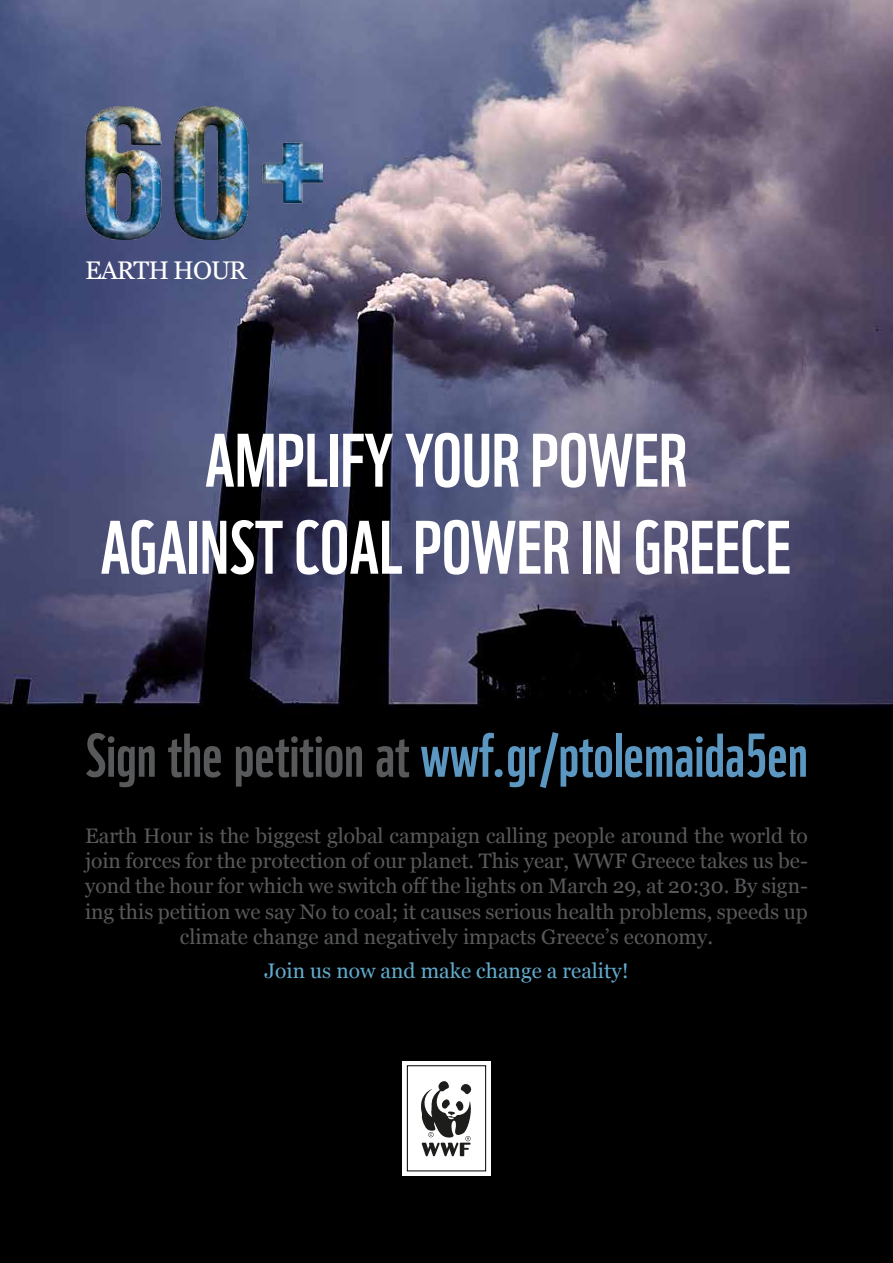
<style>
.page{position:relative;width:893px;height:1263px;background:#fff}
.page>*{position:absolute;margin:0;border:0;box-sizing:border-box;transform-origin:0 0}
.t1{font:73.5px/87px "WWF";color:#fff;text-align:center}
.t2{font:60px "WWF";color:#5c97c1}
.t3{font:25.5px "Georgia";letter-spacing:-.04em;color:#fff}
.t4{font:21px/25.2px "Georgia";color:#58595b;text-align:center}
.t5{font:21px "Georgia";color:#62abce}
.s1{color:#58595b}
</style>
<div class="page">
<img style="left:0;top:0;width:893px;height:1263px">
<div style="left:402px;top:1061px;width:88px;height:114px;background:#fff"></div>
<div style="left:407px;top:1065px;width:79px;height:106px;border:1px solid #010101"></div>
<svg style="left:421px;top:1081px;width:51px;height:75px"></svg>
<img style="left:85px;top:106px;width:238px;height:134px">
<p class="t3" style="left:85px;top:251px;width:164px">EARTH HOUR</p>
<h1 class="t1" style="left:100px;top:410px;width:692px">AMPLIFY YOUR POWER<br>AGAINST COAL POWER IN GREECE</h1>
<h2 class="t2" style="left:85px;top:708px;width:724px"><span class="s1">SIGN THE PETITION AT</span> WWF.GR/PTOLEMAIDA5EN</h2>
<p class="t4" style="left:85px;top:822px;width:724px">Earth Hour is the biggest global campaign calling people around the world to join forces for the protection of our planet. This year, WWF Greece takes us be&shy;yond the hour for which we switch off the lights on March 29, at 20:30. By sign&shy;ing this petition we say No to coal; it causes serious health problems, speeds up climate change and negatively impacts Greece’s economy.</p>
<p class="t5" style="left:264px;top:955px;width:366px">Join us now and make change a reality!</p>
</div>
